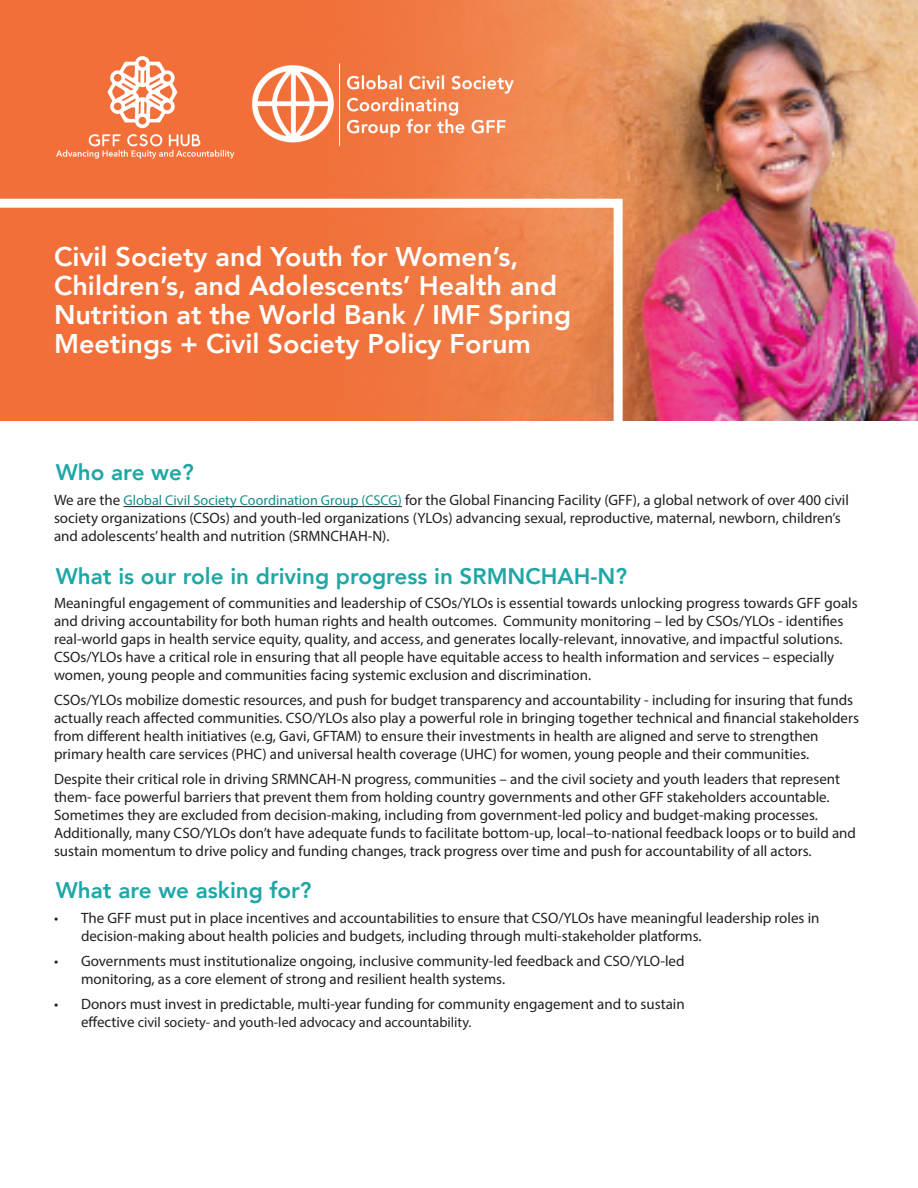
<style>
.page{position:relative;width:918px;height:1188px;background:#fff}
.page>*{position:absolute;margin:0;border:0;box-sizing:border-box;transform-origin:0 0}
.t1{font:800 27px/29.1px "Avenir";color:#fff}
.t2{font:800 22.5px "Avenir";color:#1ea7a6}
.t3{font:15px/18px "Myriad Pro";color:#231f20}
.t4{font:14.25px "Myriad Pro";color:#231f20}
.s1{font-size:14.25px;color:#158e8d}
.s2{font-size:15px}
</style>
<div class="page">
<img style="left:703px;top:0;width:215px;height:421px">
<svg style="left:0;top:0;width:703px;height:421px;background:#e7784d"></svg>
<svg style="left:0;top:199px;width:623px;height:222px;background:#f07c49"></svg>
<img style="left:235px;top:61px;width:296px;height:88px">
<img style="left:50px;top:52px;width:185px;height:107px">
<hr style="left:124px;top:506px;width:278px;height:1px;background:#231f20">
<h1 class="t1" style="left:54px;top:242px;width:519px">Civil Society and Youth for Women’s, Children’s, and Adolescents’ Health and Nutrition at the World Bank / IMF Spring Meetings + Civil Society Policy Forum</h1>
<h2 class="t2" style="left:56px;top:455px;width:139px">Who are we?</h2>
<p class="t3" style="left:54px;top:491px;width:796px">We are the <span class="s1">Global Civil Society Coordination Group (CSCG)</span> for the Global Financing Facility (GFF), a global network of over 400 civil society organizations (CSOs) and youth-led organizations (YLOs) advancing sexual, reproductive, maternal, newborn, children’s and adolescents’ health and nutrition (SRMNCHAH-N).</p>
<h2 class="t2" style="left:56px;top:558px;width:573px">What is our role in driving progress in SRMNCHAH-N?</h2>
<p class="t3" style="left:54px;top:594px;width:805px">Meaningful engagement of communities and leadership of CSOs/YLOs is essential towards unlocking progress towards GFF goals and driving accountability for both human rights and health outcomes. Community monitoring – led by CSOs/YLOs - identifies real-world gaps in health service equity, quality, and access, and generates locally-relevant, innovative, and impactful solutions.<br>CSOs/YLOs have a critical role in ensuring that all people have equitable access to health information and services – especially women, young people and communities facing systemic exclusion and discrimination.</p>
<p class="t3" style="left:54px;top:691px;width:807px">CSOs/YLOs mobilize domestic resources, and push for budget transparency and accountability - including for insuring that funds actually reach affected communities. CSO/YLOs also play a powerful role in bringing together technical and financial stakeholders from different health initiatives (e.g, Gavi, GFTAM) to ensure their investments in health are aligned and serve to strengthen primary health care services (PHC) and universal health coverage (UHC) for women, young people and their communities.</p>
<p class="t3" style="left:54px;top:770px;width:804px">Despite their critical role in driving SRMNCAH-N progress, communities – and the civil society and youth leaders that represent them- face powerful barriers that prevent them from holding country governments and other GFF stakeholders accountable.<br>Sometimes they are excluded from decision-making, including from government-led policy and budget-making processes.<br>Additionally, many CSO/YLOs don’t have adequate funds to facilitate bottom-up, local–to-national feedback loops or to build and sustain momentum to drive policy and funding changes, track progress over time and push for accountability of all actors.</p>
<h2 class="t2" style="left:56px;top:873px;width:257px">What are we asking for?</h2>
<p class="t3" style="left:81px;top:909px;width:740px;text-indent:-27px">• The GFF must put in place incentives and accountabilities to ensure that CSO/YLOs have meaningful leadership roles in decision-making about health policies and budgets, including through multi-stakeholder platforms.</p>
<p class="t3" style="left:81px;top:952px;width:605px;text-indent:-27px">• Governments must institutionalize ongoing, inclusive community-led feedback and CSO/YLO-led monitoring, as a core element of strong and resilient health systems.</p>
<p class="t3" style="left:54px;top:994px;width:632px">• Donors must invest in predictable, multi-year funding for community engagement and to sustain</p>
<p class="t4" style="left:81px;top:1013px;width:392px"><span class="s2">effective</span> civil society- and youth-led advocacy and accountability.</p>
</div>
